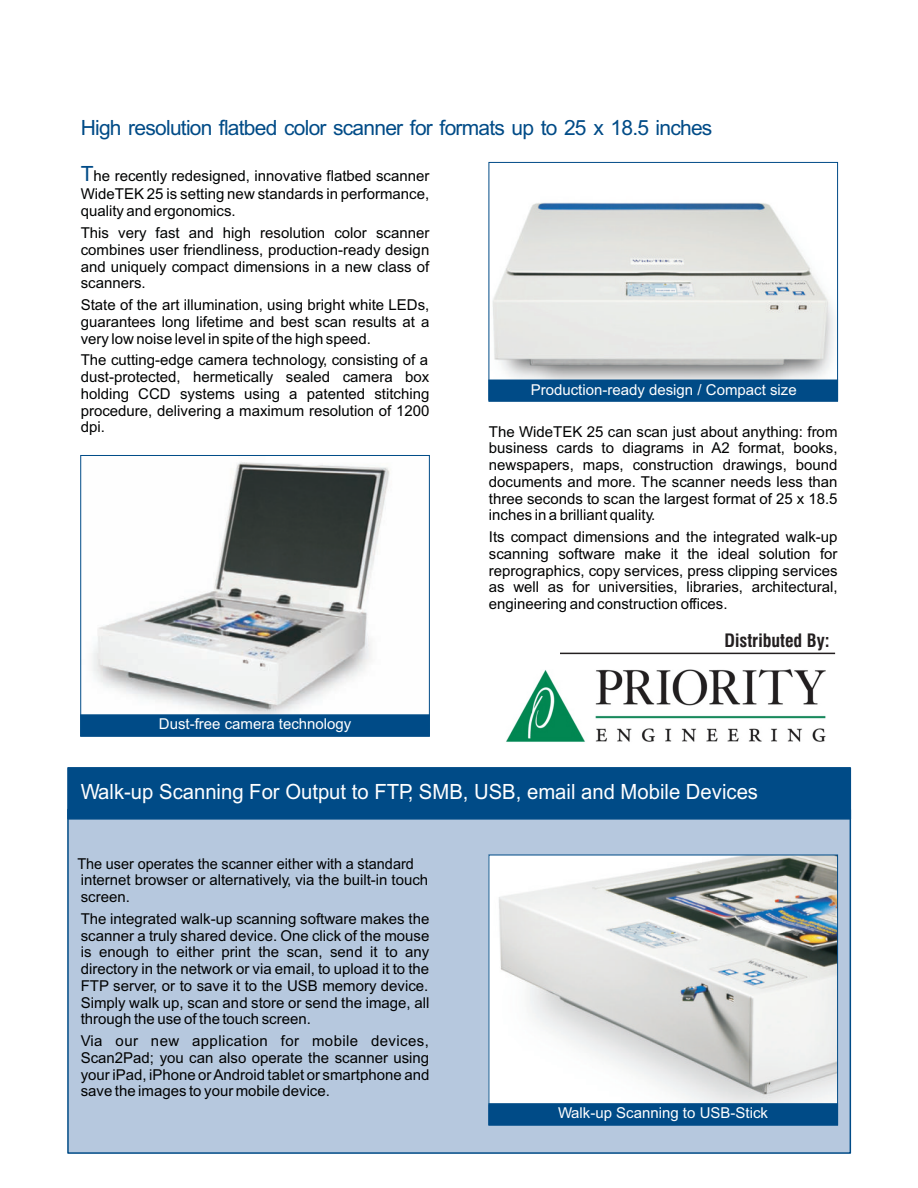
<style>
.page{position:relative;width:918px;height:1188px;background:#fff}
.page>*{position:absolute;margin:0;border:0;box-sizing:border-box;transform-origin:0 0}
.t1{font:21px "Arial";letter-spacing:-.035em;color:#004b87}
.t2{font:21px "Arial";color:#fff}
.t3{font:700 condensed 18px "Swiss 721 BT";color:#231f20}
.t4{font:15px/16.8px "Arial";color:#010202;text-align:justify}
.t5{font:15px "Arial";color:#fff}
.s1{font-size:21px;color:#004b87}
</style>
<div class="page">
<div style="left:67px;top:809px;width:784px;height:345px;background:#b6c8de;border:2px solid #004b87"></div>
<div style="left:67px;top:767px;width:784px;height:53px;background:#004b87;border:2px solid #004b87"></div>
<img style="left:491px;top:857px;width:345px;height:246px">
<div style="left:489px;top:1103px;width:349px;height:22px;background:#004b87;border:1px solid #004b87"></div>
<div style="left:489px;top:855px;width:349px;height:270px;border:1px solid #004b87"></div>
<img style="left:491px;top:202px;width:345px;height:178px">
<div style="left:489px;top:380px;width:349px;height:22px;background:#004b87;border:1px solid #004b87"></div>
<div style="left:489px;top:162px;width:349px;height:238px;border:1px solid #004b87"></div>
<img style="left:92px;top:462px;width:298px;height:252px">
<div style="left:80px;top:714px;width:350px;height:22px;background:#004b87;border:1px solid #004b87"></div>
<div style="left:80px;top:455px;width:350px;height:281px;border:1px solid #004b87"></div>
<hr style="left:560px;top:653px;width:275px;height:1px;background:#231f20">
<img style="left:506px;top:669px;width:320px;height:73px">
<h1 class="t1" style="left:81px;top:120px;width:633px">High resolution flatbed color scanner for formats up to 25 x 18.5 inches</h1>
<p class="t4" style="left:81px;top:169px;width:350px;line-height:17.4px"><span class="s1">T</span>he recently redesigned, innovative flatbed scanner WideTEK 25 is setting new standards in performance, quality and ergonomics.</p>
<p class="t4" style="left:81px;top:226px;width:350px">This very fast and high resolution color scanner combines user friendliness, production-ready design and uniquely compact dimensions in a new class of scanners.</p>
<p class="t4" style="left:81px;top:298px;width:350px">State of the art illumination, using bright white LEDs, guarantees long lifetime and best scan results at a very low noise level in spite of the high speed.</p>
<p class="t4" style="left:81px;top:353px;width:350px">The cutting-edge camera technology, consisting of a dust-protected, hermetically sealed camera box holding CCD systems using a patented stitching procedure, delivering a maximum resolution of 1200 dpi.</p>
<p class="t5" style="left:159px;top:718px;width:194px">Dust-free camera technology</p>
<p class="t5" style="left:531px;top:384px;width:267px">Production-ready design / Compact size</p>
<p class="t4" style="left:489px;top:424px;width:350px">The WideTEK 25 can scan just about anything: from business cards to diagrams in A2 format, books, newspapers, maps, construction drawings, bound documents and more. The scanner needs less than three seconds to scan the largest format of 25 x 18.5 inches in a brilliant quality.</p>
<p class="t4" style="left:489px;top:530px;width:350px">Its compact dimensions and the integrated walk-up scanning software make it the ideal solution for reprographics, copy services, press clipping services as well as for universities, libraries, architectural, engineering and construction offices.</p>
<p class="t3" style="left:725px;top:633px;width:107px">Distributed By:</p>
<h1 class="t2" style="left:81px;top:784px;width:679px">Walk-up Scanning For Output to FTP, SMB, USB, email and Mobile Devices</h1>
<p class="t4" style="left:77px;top:856px;width:352px;text-align:left">The user operates the scanner either with a standard internet browser or alternatively, via the built-in touch screen.</p>
<p class="t4" style="left:81px;top:912px;width:350px">The integrated walk-up scanning software makes the scanner a truly shared device. One click of the mouse is enough to either print the scan, send it to any directory in the network or via email, to upload it to the FTP server, or to save it to the USB memory device.<br>Simply walk up, scan and store or send the image, all through the use of the touch screen.</p>
<p class="t4" style="left:81px;top:1034px;width:350px">Via our new application for mobile devices, Scan2Pad; you can also operate the scanner using your iPad, iPhone orAndroid tablet or smartphone and save the images to your mobile device.</p>
<p class="t5" style="left:558px;top:1107px;width:211px">Walk-up Scanning to USB-Stick</p>
</div>
